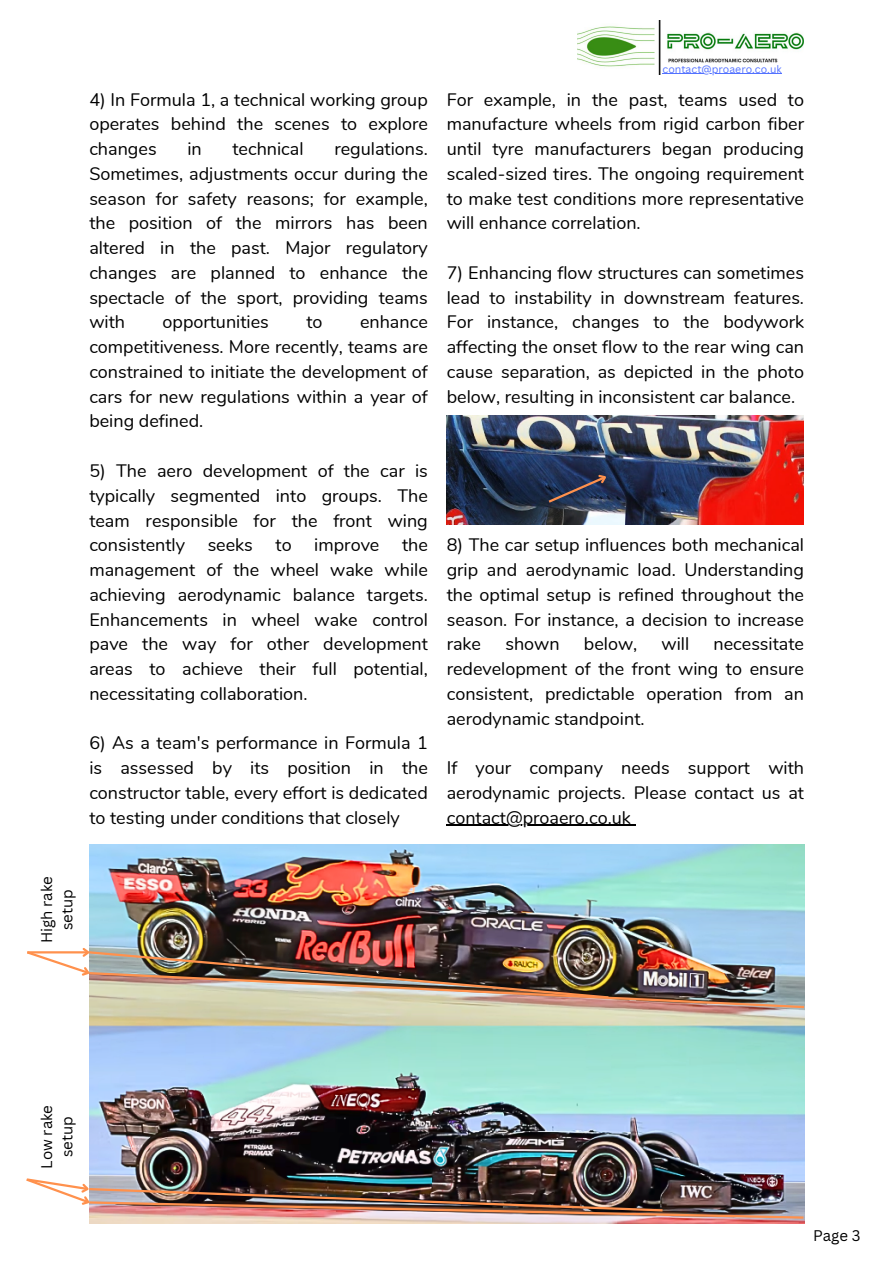
<style>
.page{position:relative;width:893px;height:1264px;background:#fff}
.page>*{position:absolute;margin:0;border:0;box-sizing:border-box;transform-origin:0 0}
.t1{font:18px/24.8px "Nunito";color:#000;text-align:justify}
.t2{font:15px/20.2px "Canva Sans";color:#000;text-align:center}
.t3{font:10.5px "Canva Sans";color:#5271ff}
</style>
<div class="page">
<img style="left:577px;top:20px;width:226px;height:54px">
<img style="left:89px;top:844px;width:715px;height:378px">
<img style="left:446px;top:415px;width:357px;height:109px">
<hr style="left:662px;top:73px;width:119px;height:1px;background:#5271ff">
<hr style="left:446px;top:824px;width:185px;height:1px;background:#000">
<img style="left:27px;top:945px;width:778px;height:64px">
<img style="left:26px;top:1176px;width:779px;height:43px">
<svg style="left:546px;top:470px;width:65px;height:34px;background:#313956"></svg>
<h1 class="t1" style="left:89px;top:87px;width:340px">4) In Formula 1, a technical working group operates behind the scenes to explore changes</h1>
<h1 class="t1" style="left:89px;top:137px;width:340px;text-indent:245px">regulations.<br>Sometimes, adjustments occur during the season for safety reasons; for example, the position of the mirrors has been altered in the past. Major regulatory changes are planned to enhance the spectacle of the sport, providing teams with</h1>
<h1 class="t1" style="left:187px;top:137px;width:16px">in</h1>
<h1 class="t1" style="left:232px;top:137px;width:73px">technical</h1>
<h1 class="t1" style="left:89px;top:310px;width:340px;text-indent:271px">enhance competitiveness. More recently, teams are constrained to initiate the development of cars for new regulations within a year of being defined.</h1>
<h1 class="t1" style="left:89px;top:458px;width:340px">5) The aero development of the car is typically segmented into groups. The team responsible for the front wing consistently</h1>
<h1 class="t1" style="left:162px;top:310px;width:108px">opportunities</h1>
<h1 class="t1" style="left:306px;top:310px;width:18px">to</h1>
<h1 class="t1" style="left:89px;top:533px;width:340px;text-indent:312px">the management of the wheel wake while achieving aerodynamic balance targets.<br>Enhancements in wheel wake control pave the way for other development areas to achieve their full potential, necessitating collaboration.</h1>
<h1 class="t1" style="left:89px;top:731px;width:340px">6) As a team's performance in Formula 1 is assessed by its position in the constructor table, every effort is dedicated to testing under conditions that closely</h1>
<h1 class="t1" style="left:208px;top:533px;width:47px">seeks</h1>
<h1 class="t1" style="left:275px;top:533px;width:18px">to</h1>
<h1 class="t1" style="left:314px;top:533px;width:67px">improve</h1>
<h1 class="t3" style="left:662px;top:61px;width:121px">contact@proaero.co.uk</h1>
<h1 class="t1" style="left:446px;top:87px;width:359px">For example, in the past, teams used to manufacture wheels from rigid carbon fiber until tyre manufacturers began producing scaled-sized tires. The ongoing requirement to make test conditions more representative will enhance correlation.</h1>
<h1 class="t1" style="left:446px;top:260px;width:359px">7) Enhancing flow structures can sometimes lead to instability in downstream features.<br>For instance, changes to the bodywork affecting the onset flow to the rear wing can cause separation, as depicted in the photo below, resulting in inconsistent car balance.</h1>
<p class="t1" style="left:446px;top:533px;width:359px">8) The car setup influences both mechanical grip and aerodynamic load. Understanding the optimal setup is refined throughout the season. For instance, a decision to increase rake</p>
<p class="t1" style="left:505px;top:632px;width:56px">shown</p>
<p class="t1" style="left:584px;top:632px;width:55px">below,</p>
<p class="t1" style="left:661px;top:632px;width:29px">will</p>
<p class="t1" style="left:446px;top:632px;width:359px;text-indent:267px">necessitate redevelopment of the front wing to ensure consistent, predictable operation from an aerodynamic standpoint.</p>
<p class="t1" style="left:446px;top:755px;width:359px">If your company needs support with aerodynamic projects. Please contact us at</p>
<h2 class="t1" style="left:446px;top:805px;width:186px">contact@proaero.co.uk</h2>
<h2 class="t2" style="left:36px;top:943px;width:69px;rotate:-90deg">High rake setup</h2>
<h2 class="t2" style="left:36px;top:1168px;width:65px;rotate:-90deg">Low rake setup</h2>
<p class="t2" style="left:813px;top:1224px;width:49px">Page 3</p>
</div>
